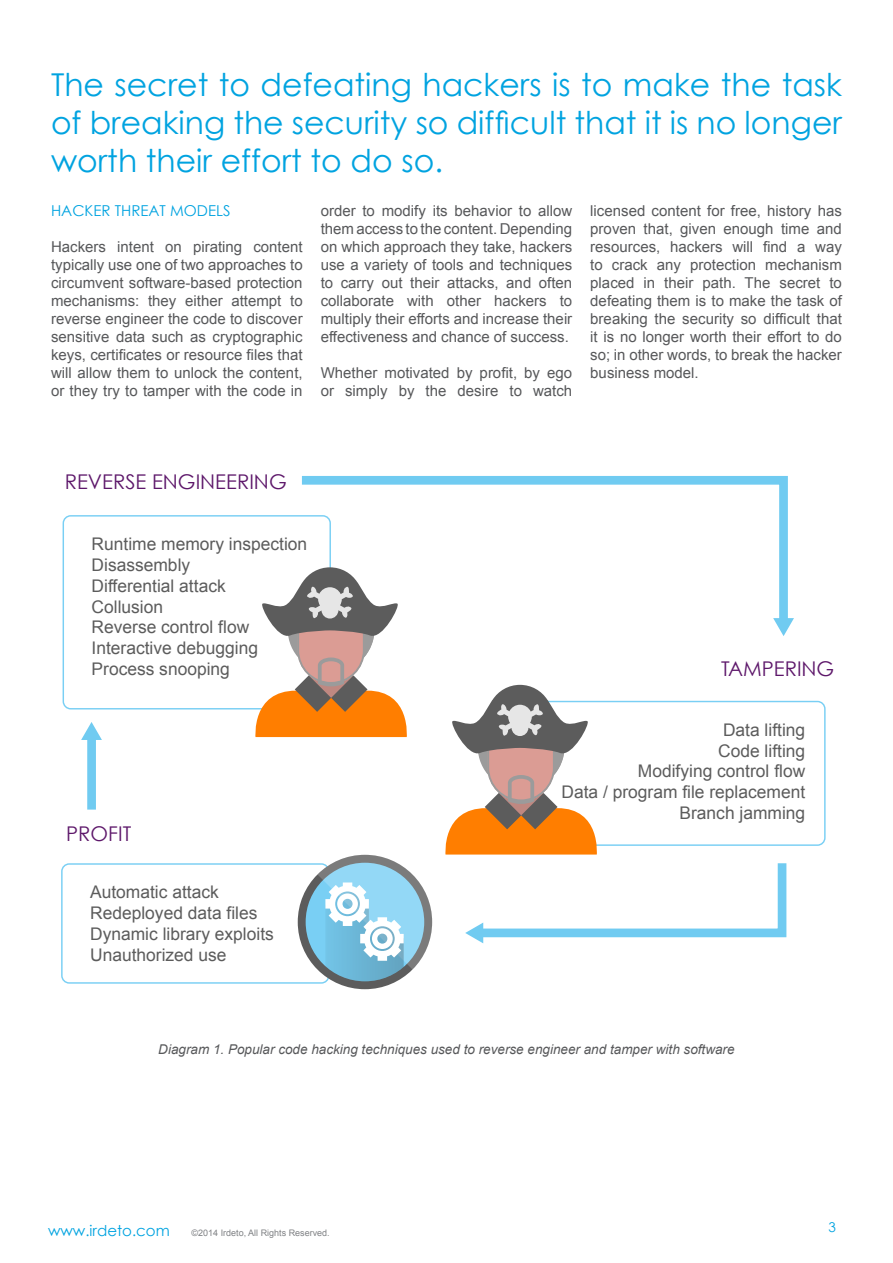
<style>
.page{position:relative;width:893px;height:1263px;background:#fff}
.page>*{position:absolute;margin:0;border:0;box-sizing:border-box;transform-origin:0 0}
.t1{font:31.5px/37.8px "Century Gothic";color:#00a3e0;text-align:justify}
.t2{font:20.25px "Century Gothic";color:#5d176a}
.t3{font:17.4px/20.9px "Arial";color:#5c5c5c}
.t4{font:15px/18px "Arial";color:#57585a;text-align:justify}
.t5{font:15px "Century Gothic";color:#00a3e0}
.t6{font:italic 13.5px "Arial";color:#57585a}
.t7{font:13.5px "Century Gothic";color:#00a3e0}
.t8{font:9px "Arial";color:#808285}
</style>
<div class="page">
<div style="left:63px;top:515px;width:268px;height:194px;border:1px solid #79cff4;border-radius:7px"></div>
<div style="left:61px;top:863px;width:268px;height:121px;border:1px solid #79cff4;border-radius:7px"></div>
<svg style="left:293px;top:476px;width:495px;height:142px"></svg>
<svg style="left:773px;top:618px;width:21px;height:18px"></svg>
<div style="left:87px;top:737px;width:9px;height:72px;background:#70cbf1"></div>
<svg style="left:81px;top:722px;width:21px;height:18px"></svg>
<svg style="left:251px;top:567px;width:160px;height:170px"></svg>
<svg style="left:445px;top:685px;width:346px;height:258px"></svg>
<div style="left:298px;top:855px;width:134px;height:134px;background:#5c5c5c;border-radius:50%"></div>
<div style="left:306px;top:863px;width:118px;height:118px;background:#79cff4;border-radius:50%"></div>
<svg style="left:317px;top:855px;width:115px;height:126px"></svg>
<p class="t1" style="left:51px;top:65px;width:792px">The secret to defeating hackers is to make the task of breaking the security so difficult that it is no longer worth their effort to do so.</p>
<p class="t5" style="left:51px;top:200px;width:181px">HACKER THREAT MODELS</p>
<p class="t4" style="left:51px;top:238px;width:253px">Hackers intent on pirating content typically use one of two approaches to circumvent software-based protection mechanisms: they either attempt to reverse engineer the code to discover sensitive data such as cryptographic keys, certificates or resource files that will allow them to unlock the content, or they try to tamper with the code in</p>
<p class="t4" style="left:321px;top:202px;width:253px">order to modify its behavior to allow them access to the content. Depending on which approach they take, hackers use a variety of tools and techniques to carry out their attacks, and often collaborate with other hackers to multiply their efforts and increase their effectiveness and chance of success.</p>
<p class="t4" style="left:321px;top:364px;width:253px">Whether motivated by profit, by ego or simply by the desire to watch</p>
<p class="t4" style="left:590px;top:202px;width:253px">licensed content for free, history has proven that, given enough time and resources, hackers will find a way to crack any protection mechanism placed in their path. The secret to defeating them is to make the task of breaking the security so difficult that it is no longer worth their effort to do so; in other words, to break the hacker business model.</p>
<p class="t2" style="left:65px;top:469px;width:223px">REVERSE ENGINEERING</p>
<p class="t3" style="left:92px;top:534px;width:217px">Runtime memory inspection<br>Disassembly<br>Differential attack<br>Collusion<br>Reverse control flow<br>Interactive debugging<br>Process snooping</p>
<p class="t2" style="left:66px;top:821px;width:67px">PROFIT</p>
<p class="t3" style="left:90px;top:882px;width:185px">Automatic attack<br>Redeployed data files<br>Dynamic library exploits<br>Unauthorized use</p>
<p class="t2" style="left:721px;top:656px;width:115px">TAMPERING</p>
<p class="t3" style="left:561px;top:719px;width:245px;text-align:right">Data lifting<br>Code lifting<br>Modifying control flow<br>Data / program file replacement<br>Branch jamming</p>
<p class="t6" style="left:158px;top:1041px;width:578px">Diagram 1. Popular code hacking techniques used to reverse engineer and tamper with software</p>
<p class="t5" style="left:48px;top:1220px;width:123px">www.irdeto.com</p>
<p class="t8" style="left:192px;top:1226px;width:140px">©2014 Irdeto, All Rights Reserved.</p>
<p class="t7" style="left:828px;top:1218px;width:9px">3</p>
</div>
